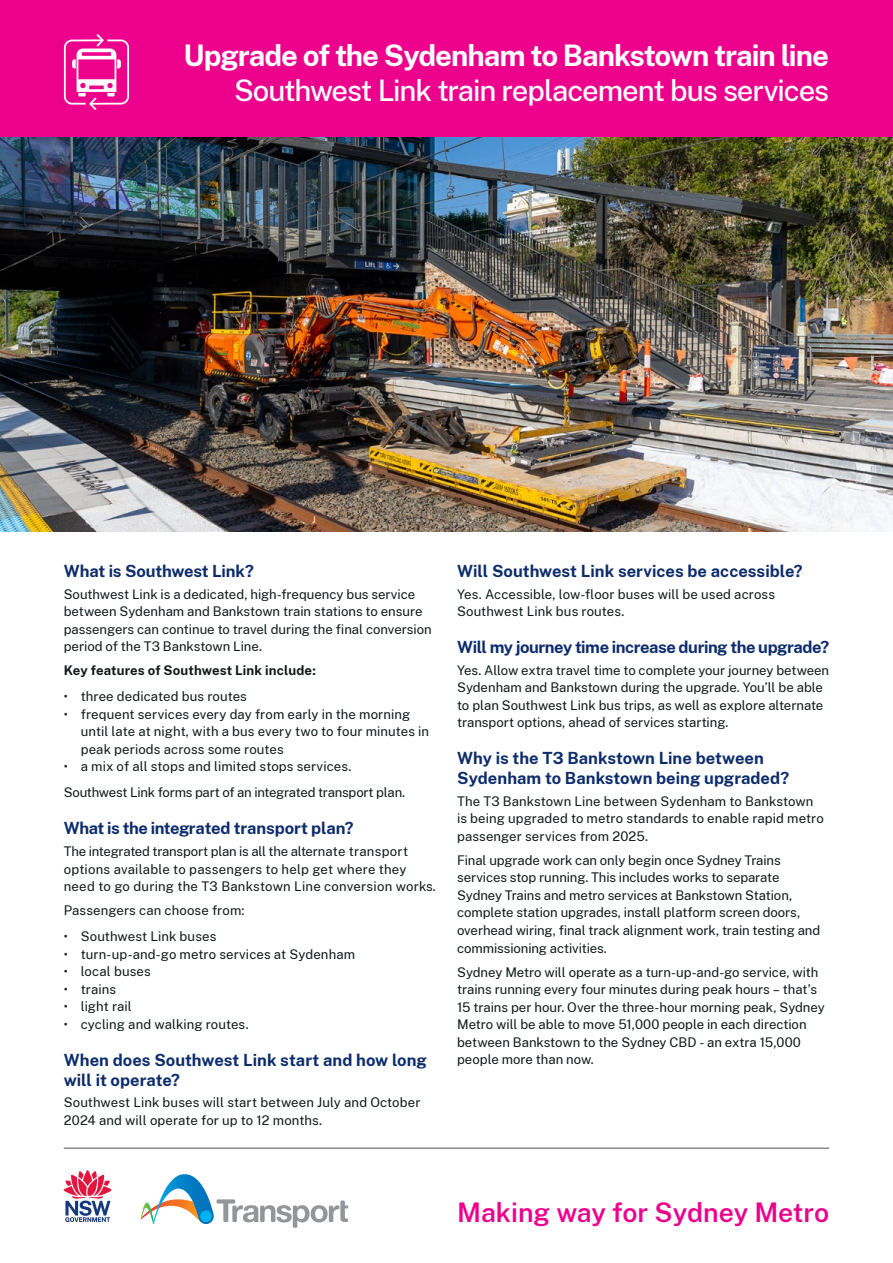
<style>
.page{position:relative;width:893px;height:1263px;background:#fff}
.page>*{position:absolute;margin:0;border:0;box-sizing:border-box;transform-origin:0 0}
.t1{font:700 29.25px "Public Sans NSW";letter-spacing:-.035em;color:#fff}
.t2{font:500 29.25px "Public Sans NSW";letter-spacing:-.035em;color:#fff}
.t3{font:600 26.55px "Public Sans NSW";color:#ec008c}
.t4{font:700 16.5px/19.8px "Public Sans NSW";letter-spacing:-.005em;color:#0d2c6c}
.t5{font:700 16.5px "Public Sans NSW";letter-spacing:-.025em;color:#0d2c6c}
.t6{font:13.2px/17.5px "Public Sans NSW";color:#0f1a18}
.t7{font:700 13.2px "Public Sans NSW";letter-spacing:.01em;color:#0f1a18}
</style>
<div class="page">
<img style="left:0;top:136px;width:893px;height:395px">
<div style="left:0;top:0;width:893px;height:136px;background:#ec008c"></div>
<svg style="left:64px;top:34px;width:65px;height:76px"></svg>
<svg style="left:141px;top:1174px;width:207px;height:54px"></svg>
<div style="left:200px;top:1210px;width:12px;height:12px;background:#00b3f0;border-radius:50%"></div>
<svg style="left:64px;top:1170px;width:47px;height:52px"></svg>
<hr style="left:64px;top:1148px;width:765px;height:1px;background:#495054">
<h1 class="t1" style="left:184px;top:34px;width:647px">Upgrade of the Sydenham to Bankstown train line</h1>
<h1 class="t2" style="left:234px;top:69px;width:597px">Southwest Link train replacement bus services</h1>
<p class="t4" style="left:64px;top:560px;width:192px">What is Southwest Link?</p>
<p class="t6" style="left:64px;top:584px;width:369px">Southwest Link is a dedicated, high-frequency bus service between Sydenham and Bankstown train stations to ensure passengers can continue to travel during the final conversion period of the T3 Bankstown Line.</p>
<p class="t7" style="left:64px;top:660px;width:254px">Key features of Southwest Link include:</p>
<p class="t6" style="left:64px;top:687px;width:185px">• three dedicated bus routes</p>
<p class="t6" style="left:81px;top:704px;width:350px;text-indent:-17px">• frequent services every day from early in the morning until late at night, with a bus every two to four minutes in peak periods across some routes</p>
<p class="t6" style="left:64px;top:753px;width:343px;line-height:26.1px">• a mix of all stops and limited stops services.<br>Southwest Link forms part of an integrated transport plan.</p>
<p class="t4" style="left:64px;top:817px;width:291px">What is the integrated transport plan?</p>
<p class="t6" style="left:64px;top:842px;width:373px">The integrated transport plan is all the alternate transport options available to passengers to help get where they need to go during the T3 Bankstown Line conversion works.</p>
<p class="t6" style="left:64px;top:901px;width:182px">Passengers can choose from:</p>
<p class="t6" style="left:64px;top:927px;width:154px">• Southwest Link buses</p>
<p class="t6" style="left:64px;top:944px;width:293px">• turn-up-and-go metro services at Sydenham</p>
<p class="t6" style="left:64px;top:962px;width:88px">• local buses</p>
<p class="t6" style="left:64px;top:979px;width:54px">• trains</p>
<p class="t6" style="left:64px;top:997px;width:70px">• light rail</p>
<p class="t6" style="left:64px;top:1014px;width:186px">• cycling and walking routes.</p>
<p class="t4" style="left:64px;top:1048px;width:365px">When does Southwest Link start and how long will it operate?</p>
<p class="t6" style="left:64px;top:1093px;width:358px">Southwest Link buses will start between July and October<br>2024 and will operate for up to 12 months.</p>
<p class="t4" style="left:457px;top:560px;width:347px">Will Southwest Link services be accessible?</p>
<p class="t6" style="left:457px;top:584px;width:319px">Yes. Accessible, low-floor buses will be used across<br>Southwest Link bus routes.</p>
<p class="t5" style="left:457px;top:634px;width:374px">Will my journey time increase during the upgrade?</p>
<p class="t6" style="left:457px;top:660px;width:374px">Yes. Allow extra travel time to complete your journey between Sydenham and Bankstown during the upgrade. You’ll be able to plan Southwest Link bus trips, as well as explore alternate transport options, ahead of services starting.</p>
<p class="t4" style="left:457px;top:747px;width:334px">Why is the T3 Bankstown Line between<br>Sydenham to Bankstown being upgraded?</p>
<p class="t6" style="left:457px;top:791px;width:368px">The T3 Bankstown Line between Sydenham to Bankstown is being upgraded to metro standards to enable rapid metro passenger services from 2025.</p>
<p class="t6" style="left:457px;top:850px;width:365px">Final upgrade work can only begin once Sydney Trains services stop running. This includes works to separate Sydney Trains and metro services at Bankstown Station, complete station upgrades, install platform screen doors, overhead wiring, final track alignment work, train testing and commissioning activities.</p>
<p class="t6" style="left:457px;top:962px;width:369px">Sydney Metro will operate as a turn-up-and-go service, with trains running every four minutes during peak hours – that’s 15 trains per hour. Over the three-hour morning peak, Sydney Metro will be able to move 51,000 people in each direction between Bankstown to the Sydney CBD - an extra 15,000 people more than now.</p>
<h2 class="t3" style="left:457px;top:1193px;width:374px">Making way for Sydney Metro</h2>
</div>
